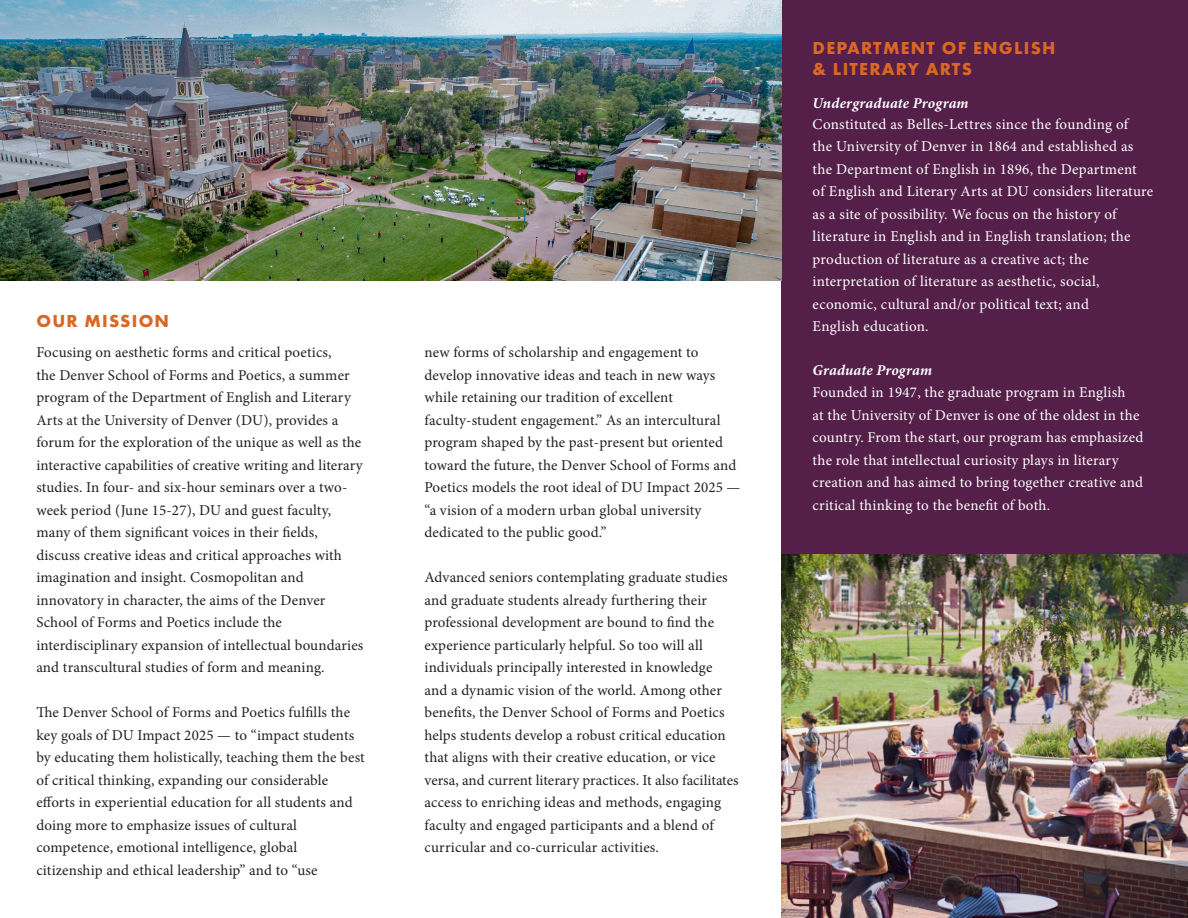
<style>
.page{position:relative;width:1188px;height:918px;background:#fff}
.page>*{position:absolute;margin:0;border:0;box-sizing:border-box;transform-origin:0 0}
.t1{font:700 18px/21px "Futura PT";letter-spacing:.07em;color:#da6724}
.t2{font:15px/22.5px "Minion Pro";letter-spacing:.01em;color:#231f20}
.t3{font:15px/22.5px "Minion Pro";letter-spacing:.015em;color:#fff}
.t4{font:italic 700 15px "Minion Pro";letter-spacing:.01em;color:#fff}
</style>
<div class="page">
<div style="left:781px;top:0;width:407px;height:555px;background:#541f49"></div>
<img style="left:781px;top:555px;width:407px;height:363px">
<img style="left:0;top:0;width:782px;height:280px">
<p class="t1" style="left:36px;top:310px;width:134px">OUR MISSION</p>
<p class="t2" style="left:36px;top:341px;width:329px">Focusing on aesthetic forms and critical poetics,<br>the Denver School of Forms and Poetics, a summer program of the Department of English and Literary Arts at the University of Denver (DU), provides a forum for the exploration of the unique as well as the interactive capabilities of creative writing and literary studies. In four- and six-hour seminars over a two&shy;week period (June 15-27), DU and guest faculty, many of them significant voices in their fields, discuss creative ideas and critical approaches with imagination and insight. Cosmopolitan and innovatory in character, the aims of the Denver School of Forms and Poetics include the interdisciplinary expansion of intellectual boundaries and transcultural studies of form and meaning.</p>
<p class="t2" style="left:36px;top:701px;width:330px">The Denver School of Forms and Poetics fulfills the key goals of DU Impact 2025 — to “impact students by educating them holistically, teaching them the best of critical thinking, expanding our considerable efforts in experiential education for all students and doing more to emphasize issues of cultural competence, emotional intelligence, global citizenship and ethical leadership” and to “use</p>
<p class="t2" style="left:425px;top:341px;width:317px">new forms of scholarship and engagement to develop innovative ideas and teach in new ways while retaining our tradition of excellent faculty-student engagement.” As an intercultural program shaped by the past-present but oriented toward the future, the Denver School of Forms and Poetics models the root ideal of DU Impact 2025 — “a vision of a modern urban global university dedicated to the public good.”</p>
<p class="t2" style="left:425px;top:566px;width:316px">Advanced seniors contemplating graduate studies and graduate students already furthering their professional development are bound to find the experience particularly helpful. So too will all individuals principally interested in knowledge and a dynamic vision of the world. Among other benefits, the Denver School of Forms and Poetics helps students develop a robust critical education that aligns with their creative education, or vice versa, and current literary practices. It also facilitates access to enriching ideas and methods, engaging faculty and engaged participants and a blend of curricular and co-curricular activities.</p>
<p class="t1" style="left:813px;top:37px;width:244px">DEPARTMENT OF ENGLISH &amp; LITERARY ARTS</p>
<p class="t4" style="left:813px;top:92px;width:157px">Undergraduate Program</p>
<p class="t3" style="left:813px;top:113px;width:342px">Constituted as Belles-Lettres since the founding of<br>the University of Denver in 1864 and established as the Department of English in 1896, the Department<br>of English and Literary Arts at DU considers literature as a site of possibility. We focus on the history of literature in English and in English translation; the production of literature as a creative act; the interpretation of literature as aesthetic, social, economic, cultural and/or political text; and<br>English education.</p>
<p class="t4" style="left:813px;top:359px;width:121px">Graduate Program</p>
<p class="t3" style="left:813px;top:381px;width:332px">Founded in 1947, the graduate program in English<br>at the University of Denver is one of the oldest in the country. From the start, our program has emphasized the role that intellectual curiosity plays in literary creation and has aimed to bring together creative and critical thinking to the benefit of both.</p>
</div>
